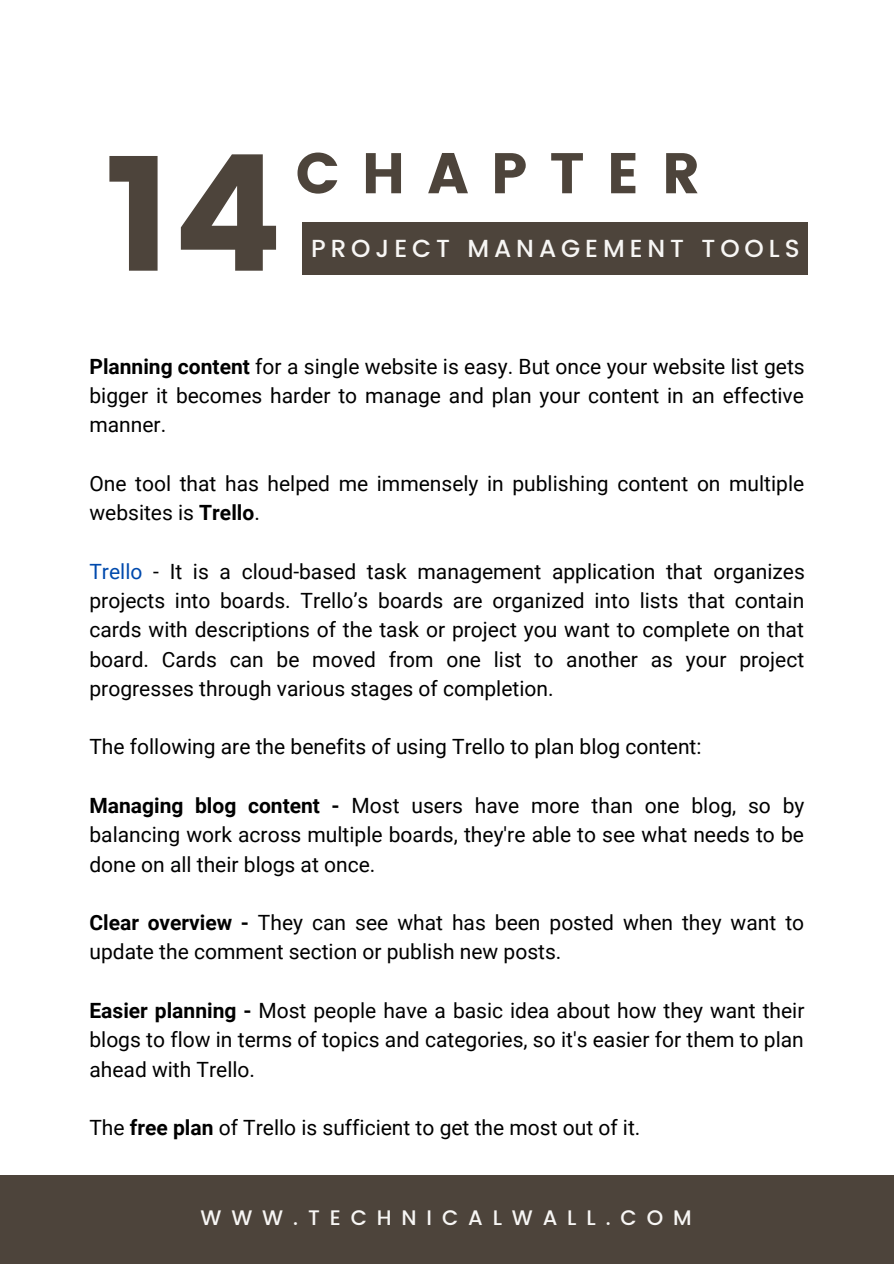
<style>
.page{position:relative;width:894px;height:1264px;background:#fff}
.page>*{position:absolute;margin:0;border:0;box-sizing:border-box;transform-origin:0 0}
.t1{font:161.55px "Poppins";color:#4d443b}
.t2{font:57.15px "Poppins";letter-spacing:.39em;color:#4d443b}
.t3{font:500 24.6px "Poppins";letter-spacing:.2em;color:#f7f6f4}
.t4{font:21px/29.2px "Roboto";color:#000;text-align:justify}
.t5{font:500 21px "Poppins";letter-spacing:.47em;color:#f7f6f4}
.s1{font-weight:700}
.s2{color:#004aad}
</style>
<div class="page">
<div style="left:301px;top:222px;width:506px;height:53px;background:#4d443b"></div>
<div style="left:0;top:1175px;width:893px;height:88px;background:#4d443b"></div>
<h1 class="t1" style="left:105px;top:120px;width:179px">14</h1>
<h2 class="t2" style="left:295px;top:140px;width:406px">CHAPTER</h2>
<p class="t3" style="left:311px;top:234px;width:490px">PROJECT MANAGEMENT TOOLS</p>
<p class="t4" style="left:89px;top:352px;width:716px"><span class="s1">Planning content</span> for a single website is easy. But once your website list gets bigger it becomes harder to manage and plan your content in an effective manner.</p>
<p class="t4" style="left:89px;top:469px;width:716px">One tool that has helped me immensely in publishing content on multiple websites is <span class="s1">Trello</span>.</p>
<p class="t4" style="left:89px;top:557px;width:716px"><span class="s2">Trello</span> - It is a cloud-based task management application that organizes projects into boards. Trello’s boards are organized into lists that contain cards with descriptions of the task or project you want to complete on that board. Cards can be moved from one list to another as your project progresses through various stages of completion.</p>
<p class="t4" style="left:89px;top:732px;width:613px">The following are the benefits of using Trello to plan blog content:</p>
<p class="t4" style="left:89px;top:791px;width:716px"><span class="s1">Managing blog content -</span> Most users have more than one blog, so by balancing work across multiple boards, they're able to see what needs to be done on all their blogs at once.</p>
<p class="t4" style="left:89px;top:908px;width:716px"><span class="s1">Clear overview -</span> They can see what has been posted when they want to update the comment section or publish new posts.</p>
<p class="t4" style="left:89px;top:996px;width:716px"><span class="s1">Easier planning -</span> Most people have a basic idea about how they want their blogs to flow in terms of topics and categories, so it's easier for them to plan ahead with Trello.</p>
<p class="t4" style="left:89px;top:1113px;width:552px">The <span class="s1">free plan</span> of Trello is sufficient to get the most out of it.</p>
<p class="t5" style="left:200px;top:1205px;width:492px">WWW.TECHNICALWALL.COM</p>
</div>
